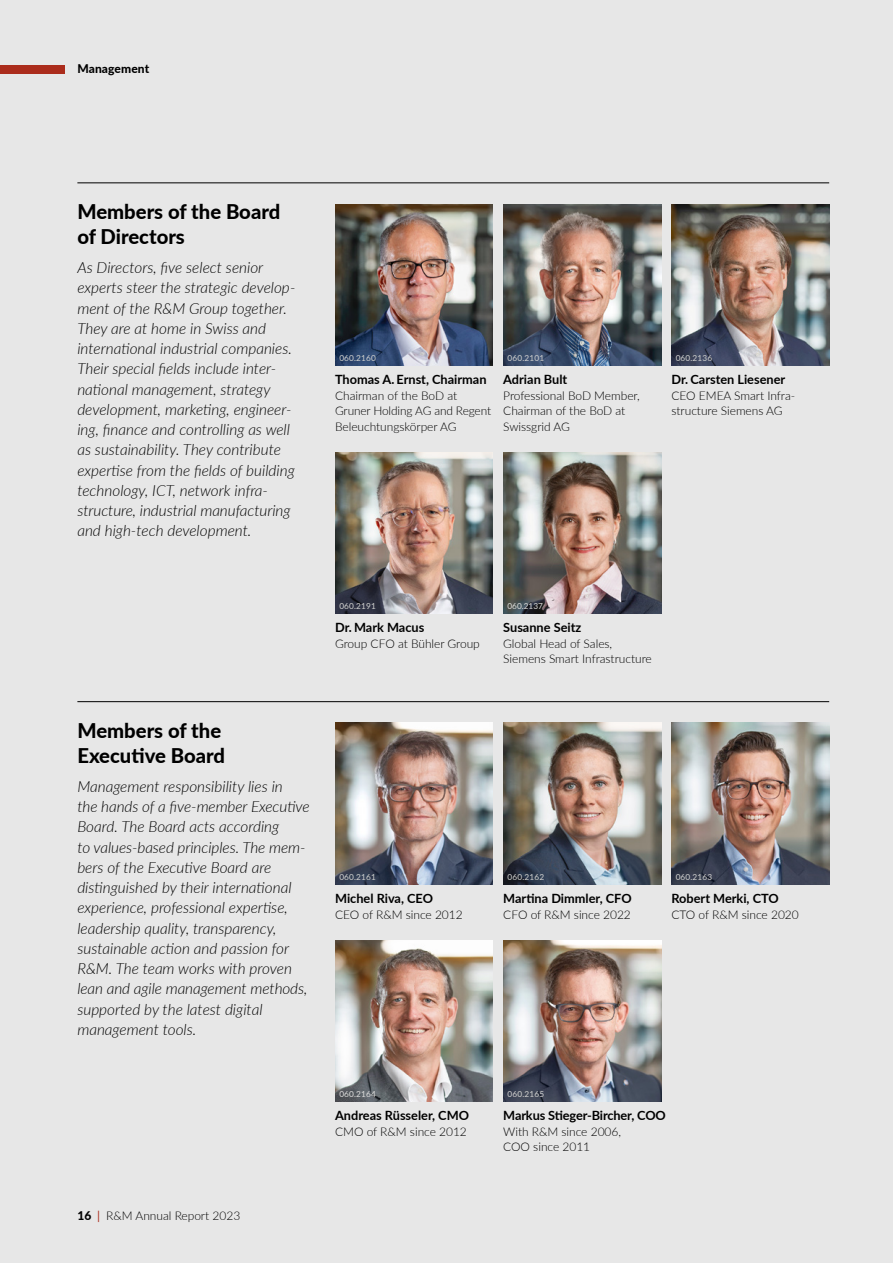
<style>
.page{position:relative;width:893px;height:1263px;background:#e7e7e7}
.page>*{position:absolute;margin:0;border:0;box-sizing:border-box;transform-origin:0 0}
.t1{font:800 20.25px/24.8px "Lato";color:#000}
.t2{font:italic 300 15.3px/20.2px "Lato";color:#000}
.t3{font:700 12.75px "Lato";color:#000}
.t4{font:300 12px/15.3px "Lato";letter-spacing:-.005em;color:#000}
.t5{font:800 12px "Lato";letter-spacing:.01em;color:#000}
.t6{font:8.25px "Lato";letter-spacing:.02em;color:#d1d1cf}
.t7{font:8.25px "Lato";letter-spacing:.01em;color:#dcdcdb}
.s1{font-weight:800}
.s2{font-weight:400;color:#ab2c1c}
</style>
<div class="page">
<div style="left:0;top:65px;width:65px;height:8px;background:#ab2c1c"></div>
<img style="left:335px;top:204px;width:158px;height:162px">
<img style="left:335px;top:723px;width:158px;height:161px">
<img style="left:335px;top:940px;width:158px;height:162px">
<img style="left:503px;top:452px;width:158px;height:162px">
<img style="left:503px;top:204px;width:158px;height:162px">
<img style="left:503px;top:723px;width:158px;height:161px">
<img style="left:503px;top:940px;width:158px;height:162px">
<img style="left:671px;top:204px;width:158px;height:162px">
<img style="left:671px;top:723px;width:158px;height:161px">
<hr style="left:77px;top:183px;width:752px;height:1px;background:#000">
<hr style="left:77px;top:701px;width:752px;height:1px;background:#000">
<img style="left:335px;top:452px;width:158px;height:162px">
<p class="t5" style="left:77px;top:64px;width:73px">Management</p>
<h1 class="t1" style="left:77px;top:201px;width:204px">Members of the Board of Directors</h1>
<p class="t2" style="left:77px;top:257px;width:220px">As Directors, five select senior experts steer the strategic develop&shy;ment of the R&amp;M Group together.<br>They are at home in Swiss and international industrial companies.<br>Their special fields include inter&shy;national management, strategy<br>de velopment, marketing, engineer&shy;ing, finance and controlling as well as sustainabil ity. They contribute expertise from the fields of building technology, ICT, network infra&shy;structure, industrial manufacturing and high-tech development.</p>
<h1 class="t1" style="left:77px;top:719px;width:149px">Members of the<br>Executive Board</h1>
<p class="t2" style="left:77px;top:776px;width:234px">Management responsibility lies in<br>the hands of a five-member Executive Board. The Board acts according<br>to values-based principles. The mem&shy;bers of the Executive Board are distinguished by their international experience, professional expertise, leadership quality, transparency, sustainable action and passion for R&amp;M. The team works with proven lean and agile management methods, supported by the latest digital management tools.</p>
<p class="t4" style="left:77px;top:1208px;width:165px"><span class="s1">16</span> <span class="s2">|</span> R&amp;M Annual Report 2023</p>
<p class="t6" style="left:339px;top:355px;width:38px">060.2160</p>
<p class="t3" style="left:335px;top:370px;width:153px">Thomas A. Ernst, Chairman</p>
<p class="t4" style="left:335px;top:387px;width:158px">Chairman of the BoD at<br>Gruner Holding AG and Regent<br>Beleuchtungskörper AG</p>
<p class="t6" style="left:507px;top:355px;width:38px">060.2101</p>
<p class="t3" style="left:503px;top:375px;width:66px">Adrian Bult</p>
<p class="t4" style="left:503px;top:387px;width:138px">Professional BoD Member,<br>Chairman of the BoD at<br>Swissgrid AG</p>
<p class="t6" style="left:676px;top:355px;width:38px">060.2136</p>
<p class="t3" style="left:671px;top:370px;width:115px">Dr. Carsten Liesener</p>
<p class="t4" style="left:671px;top:387px;width:125px">CEO EMEA Smart Infra&shy;structure Siemens AG</p>
<p class="t6" style="left:339px;top:603px;width:38px">060.2191</p>
<p class="t3" style="left:335px;top:618px;width:91px">Dr. Mark Macus</p>
<p class="t4" style="left:335px;top:635px;width:146px">Group CFO at Bühler Group</p>
<p class="t7" style="left:507px;top:603px;width:37px">060.2137</p>
<p class="t3" style="left:503px;top:623px;width:80px">Susanne Seitz</p>
<p class="t4" style="left:503px;top:635px;width:150px">Global Head of Sales,<br>Siemens Smart Infrastructure</p>
<p class="t6" style="left:339px;top:874px;width:38px">060.2161</p>
<p class="t3" style="left:335px;top:889px;width:99px">Michel Riva, CEO</p>
<p class="t4" style="left:335px;top:906px;width:129px">CEO of R&amp;M since 2012</p>
<p class="t6" style="left:507px;top:874px;width:38px">060.2162</p>
<p class="t3" style="left:503px;top:889px;width:130px">Martina Dimmler, CFO</p>
<p class="t4" style="left:503px;top:906px;width:129px">CFO of R&amp;M since 2022</p>
<p class="t6" style="left:676px;top:874px;width:38px">060.2163</p>
<p class="t3" style="left:671px;top:889px;width:109px">Robert Merki, CTO</p>
<p class="t4" style="left:671px;top:906px;width:129px">CTO of R&amp;M since 2020</p>
<p class="t7" style="left:339px;top:1091px;width:38px">060.2164</p>
<p class="t3" style="left:335px;top:1106px;width:136px">Andreas Rüsseler, CMO</p>
<p class="t4" style="left:335px;top:1123px;width:133px">CMO of R&amp;M since 2012</p>
<p class="t6" style="left:507px;top:1091px;width:38px">060.2165</p>
<p class="t3" style="left:503px;top:1106px;width:164px">Markus Stieger-Bircher, COO</p>
<p class="t4" style="left:503px;top:1123px;width:119px">With R&amp;M since 2006,<br>COO since 2011</p>
</div>
